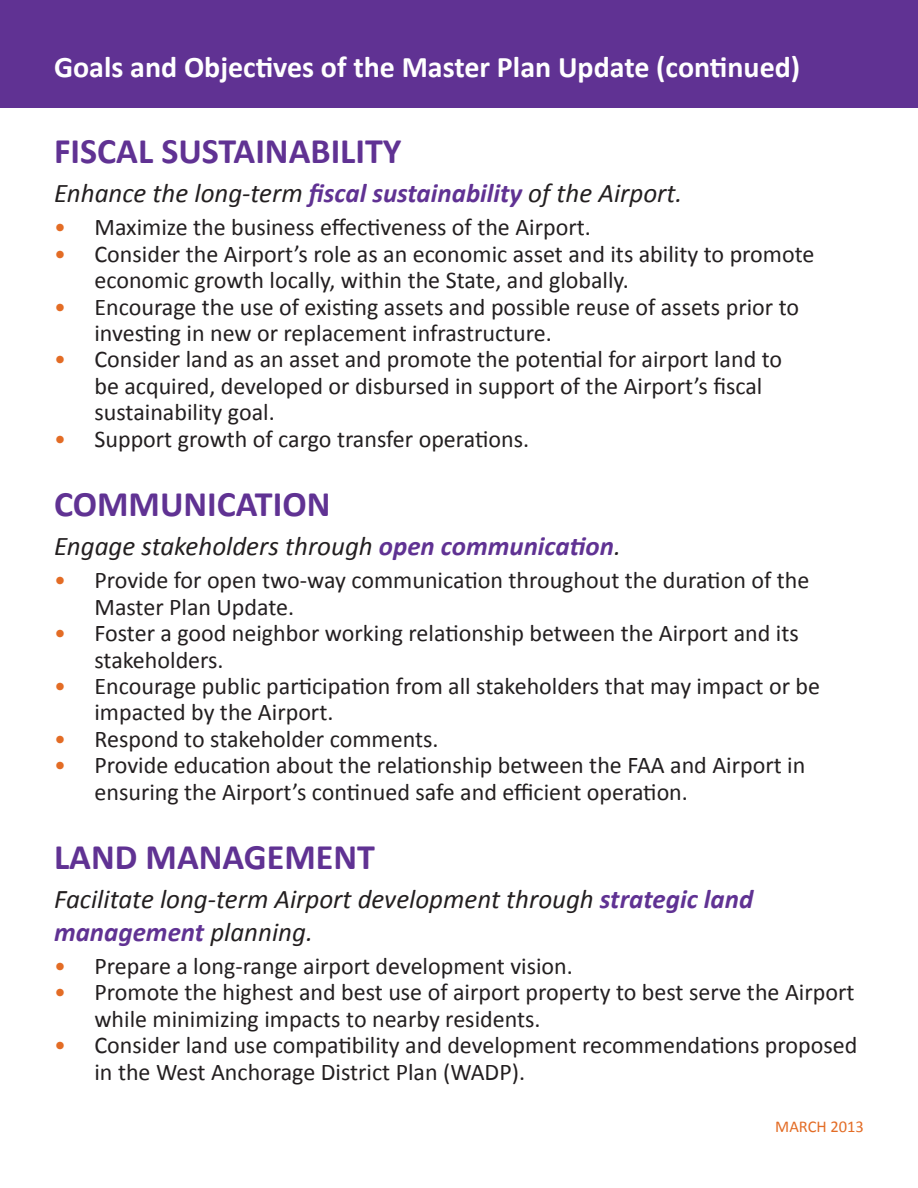
<style>
.page{position:relative;width:918px;height:1188px;background:#fff}
.page>*{position:absolute;margin:0;border:0;box-sizing:border-box;transform-origin:0 0}
.t1{font:700 36px "Calibri";color:#603293}
.t2{font:700 30px "Calibri";color:#fff}
.t3{font:italic 27px/32.4px "Calibri";color:#231f20}
.t4{font:24px/26.4px "Calibri";color:#231f20}
.t5{font:16.5px "Calibri";color:#e36c25}
.s1{font-weight:700;color:#603293}
.s2{color:#e36c25}
</style>
<div class="page">
<div style="left:0;top:0;width:918px;height:108px;background:#603293"></div>
<p class="t2" style="left:54px;top:47px;width:748px">Goals and Objectives of the Master Plan Update (continued)</p>
<h1 class="t1" style="left:54px;top:128px;width:349px">FISCAL SUSTAINABILITY</h1>
<p class="t3" style="left:54px;top:176px;width:630px">Enhance the long-term <span class="s1">fiscal sustainability</span> of the Airport.</p>
<p class="t4" style="left:54px;top:214px;width:538px"><span class="s2">•</span> Maximize the business effectiveness of the Airport.</p>
<p class="t4" style="left:94px;top:241px;width:722px;text-indent:-40px"><span class="s2">•</span> Consider the Airport’s role as an economic asset and its ability to promote economic growth locally, within the State, and globally.</p>
<p class="t4" style="left:94px;top:293px;width:706px;text-indent:-40px"><span class="s2">•</span> Encourage the use of existing assets and possible reuse of assets prior to investing in new or replacement infrastructure.</p>
<p class="t4" style="left:94px;top:346px;width:689px;text-indent:-40px"><span class="s2">•</span> Consider land as an asset and promote the potential for airport land to be acquired, developed or disbursed in support of the Airport’s fiscal sustainability goal.</p>
<p class="t4" style="left:54px;top:425px;width:477px"><span class="s2">•</span> Support growth of cargo transfer operations.</p>
<h1 class="t1" style="left:54px;top:481px;width:278px">COMMUNICATION</h1>
<p class="t3" style="left:54px;top:529px;width:568px">Engage stakeholders through <span class="s1">open communication</span>.</p>
<p class="t4" style="left:94px;top:567px;width:716px;text-indent:-40px"><span class="s2">•</span> Provide for open two-way communication throughout the duration of the<br>Master Plan Update.</p>
<p class="t4" style="left:94px;top:620px;width:706px;text-indent:-40px"><span class="s2">•</span> Foster a good neighbor working relationship between the Airport and its stakeholders.</p>
<p class="t4" style="left:94px;top:673px;width:727px;text-indent:-40px"><span class="s2">•</span> Encourage public participation from all stakeholders that may impact or be impacted by the Airport.</p>
<p class="t4" style="left:54px;top:726px;width:386px"><span class="s2">•</span> Respond to stakeholder comments.</p>
<p class="t4" style="left:94px;top:752px;width:712px;text-indent:-40px"><span class="s2">•</span> Provide education about the relationship between the FAA and Airport in ensuring the Airport’s continued safe and efficient operation.</p>
<h1 class="t1" style="left:54px;top:834px;width:323px">LAND MANAGEMENT</h1>
<p class="t3" style="left:54px;top:882px;width:701px">Facilitate long-term Airport development through <span class="s1">strategic land management</span> planning.</p>
<p class="t4" style="left:54px;top:953px;width:520px"><span class="s2">•</span> Prepare a long-range airport development vision.</p>
<p class="t4" style="left:94px;top:979px;width:761px;text-indent:-40px"><span class="s2">•</span> Promote the highest and best use of airport property to best serve the Airport while minimizing impacts to nearby residents.</p>
<p class="t4" style="left:94px;top:1032px;width:764px;text-indent:-40px"><span class="s2">•</span> Consider land use compatibility and development recommendations proposed in the West Anchorage District Plan (WADP).</p>
<p class="t5" style="left:775px;top:1116px;width:90px">MARCH 2013</p>
</div>
